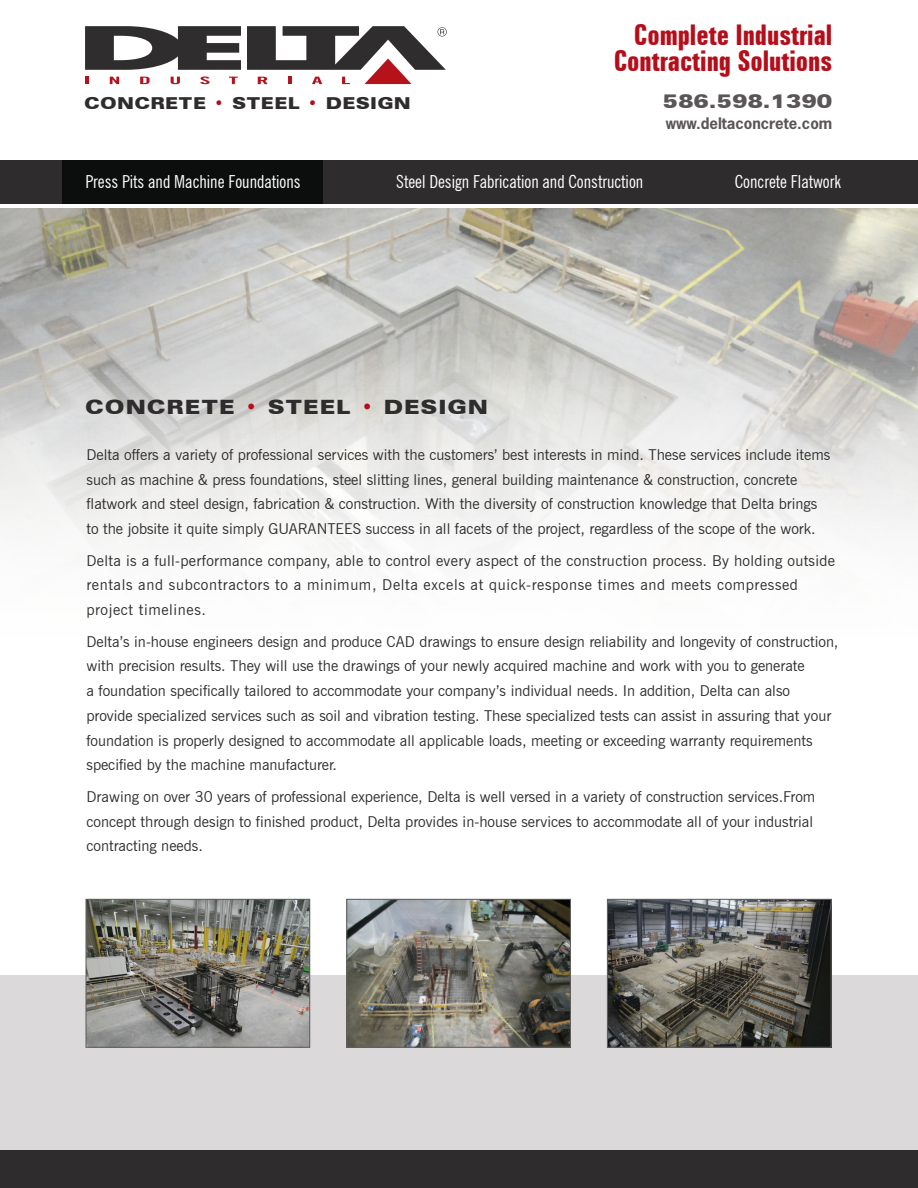
<style>
.page{position:relative;width:918px;height:1188px;background:#fff}
.page>*{position:absolute;margin:0;border:0;box-sizing:border-box;transform-origin:0 0}
.header_menu{font:700 extra-condensed 28.5px "Zurich BT";color:#b50e1a}
.t1{font:900 expanded 19.65px "Zurich BT";letter-spacing:.08em;color:#2e2c2d}
.t2{font:900 expanded 19.2px "Zurich BT";color:#5a5556}
.header_menu-2{font:condensed 18px "News Gothic BT";color:#fff}
.concrete_steel_design{font:900 expanded 16.5px "Zurich BT";letter-spacing:.055em;color:#2e2c2d}
.normal_paragraph{font:15px/24.8px "News Gothic BT";color:#2e2c2d}
.normal_paragraph-2{font:15px/24.8px "News Gothic BT";letter-spacing:.04em;color:#2e2c2d}
.header_menu-3{font:700 15px "News Gothic Std";color:#5a5556}
.s1{color:#b50e1a}
</style>
<div class="page">
<div style="left:0;top:161px;width:918px;height:43px;background:#2e2c2d"></div>
<svg style="left:85px;top:26px;width:156px;height:44px"></svg>
<svg style="left:85px;top:77px;width:3px;height:7px"></svg>
<svg style="left:110px;top:77px;width:9px;height:7px"></svg>
<svg style="left:140px;top:77px;width:10px;height:7px"></svg>
<svg style="left:171px;top:77px;width:9px;height:7px"></svg>
<svg style="left:200px;top:77px;width:10px;height:7px"></svg>
<svg style="left:229px;top:77px;width:9px;height:7px"></svg>
<svg style="left:247px;top:26px;width:200px;height:58px"></svg>
<img style="left:0;top:208px;width:918px;height:347px">
<div style="left:0;top:975px;width:918px;height:175px;background:#dbd9d9"></div>
<img style="left:87px;top:901px;width:221px;height:145px">
<div style="left:85px;top:899px;width:225px;height:149px;border:1px solid #635e5e"></div>
<img style="left:348px;top:901px;width:221px;height:145px">
<div style="left:346px;top:899px;width:225px;height:149px;border:1px solid #635e5e"></div>
<img style="left:609px;top:901px;width:221px;height:145px">
<div style="left:607px;top:899px;width:225px;height:149px;border:1px solid #635e5e"></div>
<div style="left:0;top:1150px;width:918px;height:38px;background:#2e2c2d"></div>
<div style="left:63px;top:161px;width:260px;height:43px;background:#0c0e0d"></div>
<p class="concrete_steel_design" style="left:84px;top:93px;width:328px">CONCRETE <span class="s1">•</span> STEEL <span class="s1">•</span> DESIGN</p>
<p class="header_menu" style="left:634px;top:19px;width:200px">Complete Industrial</p>
<p class="header_menu" style="left:614px;top:44px;width:220px">Contracting Solutions</p>
<p class="t2" style="left:663px;top:90px;width:171px">586.598.1390</p>
<p class="header_menu-3" style="left:666px;top:114px;width:168px">www.deltaconcrete.com</p>
<p class="header_menu-2" style="left:86px;top:171px;width:217px">Press Pits and Machine Foundations</p>
<p class="header_menu-2" style="left:396px;top:171px;width:249px">Steel Design Fabrication and Construction</p>
<p class="header_menu-2" style="left:735px;top:171px;width:108px">Concrete Flatwork</p>
<p class="t1" style="left:86px;top:396px;width:404px">CONCRETE <span class="s1">•</span> STEEL <span class="s1">•</span> DESIGN</p>
<p class="normal_paragraph" style="left:86px;top:442px;width:745px">Delta offers a variety of professional services with the customers’ best interests in mind. These services include items such as machine &amp; press foundations, steel slitting lines, general building maintenance &amp; construction, concrete flatwork and steel design, fabrication &amp; construction. With the diversity of construction knowledge that Delta brings to the jobsite it quite simply GUARANTEES success in all facets of the project, regardless of the scope of the work.</p>
<p class="normal_paragraph-2" style="left:86px;top:548px;width:750px">Delta is a full-performance company, able to control every aspect of the construction process. By holding outside rentals and subcontractors to a minimum, Delta excels at quick-response times and meets compressed project timelines.</p>
<p class="normal_paragraph" style="left:86px;top:629px;width:753px">Delta’s in-house engineers design and produce CAD drawings to ensure design reliability and longevity of construction, with precision results. They will use the drawings of your newly acquired machine and work with you to generate<br>a foundation specifically tailored to accommodate your company’s individual needs. In addition, Delta can also provide specialized services such as soil and vibration testing. These specialized tests can assist in assuring that your foundation is properly designed to accommodate all applicable loads, meeting or exceeding warranty requirements specified by the machine manufacturer.</p>
<p class="normal_paragraph" style="left:86px;top:784px;width:730px">Drawing on over 30 years of professional experience, Delta is well versed in a variety of construction services.From concept through design to finished product, Delta provides in-house services to accommodate all of your industrial contracting needs.</p>
</div>
